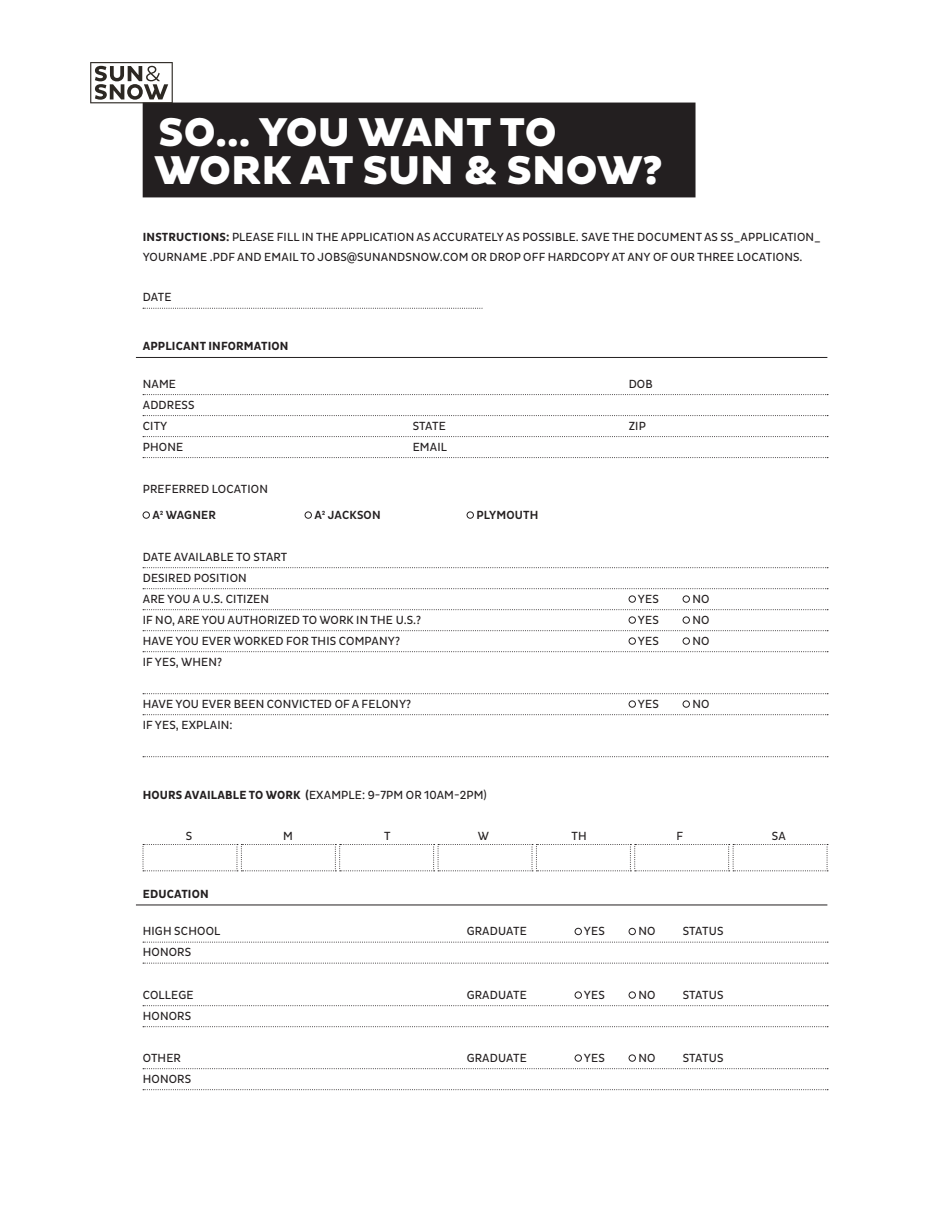
<style>
.page{position:relative;width:945px;height:1215px;background:#fff}
.page>*{position:absolute;margin:0;border:0;box-sizing:border-box;transform-origin:0 0}
.t1{font:800 40.95px/37.8px "Pluto Sans";color:#fff}
.t2{font:12px/21px "Pluto Sans Cond";letter-spacing:.015em;color:#231f20}
.t3{font:700 12px "Pluto Sans Cond";letter-spacing:.015em;color:#231f20}
.t4{font:500 12px "Pluto Sans Cond";letter-spacing:.015em;color:#231f20}
.s1{font-weight:700}
</style>
<div class="page">
<svg style="left:143px;top:308px;width:340px;height:1px"></svg>
<hr style="left:136px;top:357px;width:691px;height:1px;background:#231f20">
<svg style="left:143px;top:394px;width:685px;height:1px"></svg>
<svg style="left:143px;top:415px;width:685px;height:1px"></svg>
<svg style="left:143px;top:436px;width:685px;height:1px"></svg>
<svg style="left:143px;top:457px;width:685px;height:1px"></svg>
<svg style="left:143px;top:567px;width:685px;height:1px"></svg>
<svg style="left:143px;top:588px;width:685px;height:1px"></svg>
<svg style="left:143px;top:609px;width:685px;height:1px"></svg>
<svg style="left:143px;top:630px;width:685px;height:1px"></svg>
<svg style="left:143px;top:651px;width:685px;height:1px"></svg>
<svg style="left:143px;top:693px;width:685px;height:1px"></svg>
<svg style="left:143px;top:714px;width:685px;height:1px"></svg>
<svg style="left:143px;top:756px;width:685px;height:1px"></svg>
<hr style="left:136px;top:905px;width:691px;height:1px;background:#231f20">
<svg style="left:143px;top:942px;width:685px;height:1px"></svg>
<svg style="left:143px;top:963px;width:685px;height:1px"></svg>
<svg style="left:143px;top:1005px;width:685px;height:1px"></svg>
<svg style="left:143px;top:1026px;width:685px;height:1px"></svg>
<svg style="left:143px;top:1068px;width:685px;height:1px"></svg>
<svg style="left:143px;top:1089px;width:685px;height:1px"></svg>
<div style="left:143px;top:512px;width:7px;height:7px;border:1px solid #231f20;border-radius:50%"></div>
<div style="left:305px;top:512px;width:7px;height:7px;border:1px solid #231f20;border-radius:50%"></div>
<div style="left:467px;top:512px;width:7px;height:7px;border:1px solid #231f20;border-radius:50%"></div>
<div style="left:629px;top:596px;width:7px;height:7px;border:1px solid #231f20;border-radius:50%"></div>
<div style="left:683px;top:596px;width:7px;height:7px;border:1px solid #231f20;border-radius:50%"></div>
<div style="left:629px;top:617px;width:7px;height:7px;border:1px solid #231f20;border-radius:50%"></div>
<div style="left:683px;top:617px;width:7px;height:7px;border:1px solid #231f20;border-radius:50%"></div>
<div style="left:629px;top:638px;width:7px;height:7px;border:1px solid #231f20;border-radius:50%"></div>
<div style="left:683px;top:638px;width:7px;height:7px;border:1px solid #231f20;border-radius:50%"></div>
<div style="left:629px;top:701px;width:7px;height:7px;border:1px solid #231f20;border-radius:50%"></div>
<div style="left:683px;top:701px;width:7px;height:7px;border:1px solid #231f20;border-radius:50%"></div>
<div style="left:575px;top:928px;width:7px;height:7px;border:1px solid #231f20;border-radius:50%"></div>
<div style="left:629px;top:928px;width:7px;height:7px;border:1px solid #231f20;border-radius:50%"></div>
<div style="left:575px;top:992px;width:7px;height:7px;border:1px solid #231f20;border-radius:50%"></div>
<div style="left:629px;top:992px;width:7px;height:7px;border:1px solid #231f20;border-radius:50%"></div>
<div style="left:575px;top:1055px;width:7px;height:7px;border:1px solid #231f20;border-radius:50%"></div>
<div style="left:629px;top:1055px;width:7px;height:7px;border:1px solid #231f20;border-radius:50%"></div>
<div style="left:143px;top:103px;width:552px;height:94px;background:#231f20"></div>
<svg style="left:143px;top:844px;width:685px;height:28px"></svg>
<svg style="left:90px;top:62px;width:83px;height:41px"></svg>
<h1 class="t1" style="left:154px;top:115px;width:510px">SO… YOU WANT TO<br>WORK AT SUN &amp; SNOW?</h1>
<p class="t2" style="left:143px;top:228px;width:680px;line-height:19.5px"><span class="s1">INSTRUCTIONS:</span> PLEASE FILL IN THE APPLICATION AS ACCURATELY AS POSSIBLE. SAVE THE DOCUMENT AS SS_APPLICATION_<br>YOURNAME .PDF AND EMAIL TO JOBS@SUNANDSNOW.COM OR DROP OFF HARDCOPY AT ANY OF OUR THREE LOCATIONS.</p>
<p class="t2" style="left:143px;top:287px;width:30px">DATE</p>
<p class="t3" style="left:143px;top:339px;width:147px">APPLICANT INFORMATION</p>
<p class="t2" style="left:143px;top:373px;width:35px">NAME</p>
<p class="t2" style="left:629px;top:373px;width:26px">DOB</p>
<p class="t2" style="left:143px;top:394px;width:53px">ADDRESS<br>CITY</p>
<p class="t2" style="left:413px;top:415px;width:35px">STATE</p>
<p class="t2" style="left:629px;top:415px;width:19px">ZIP</p>
<p class="t2" style="left:143px;top:436px;width:42px">PHONE</p>
<p class="t2" style="left:413px;top:436px;width:36px">EMAIL</p>
<p class="t2" style="left:143px;top:479px;width:127px">PREFERRED LOCATION</p>
<p class="t4" style="left:152px;top:508px;width:65px">A2 WAGNER</p>
<p class="t4" style="left:314px;top:508px;width:68px">A2 JACKSON</p>
<p class="t4" style="left:476px;top:508px;width:64px">PLYMOUTH</p>
<p class="t2" style="left:143px;top:546px;width:146px">DATE AVAILABLE TO START<br>DESIRED POSITION<br>ARE YOU A U.S. CITIZEN</p>
<p class="t2" style="left:638px;top:588px;width:22px">YES</p>
<p class="t2" style="left:692px;top:588px;width:19px">NO</p>
<p class="t2" style="left:143px;top:609px;width:280px">IF NO, ARE YOU AUTHORIZED TO WORK IN THE U.S.?</p>
<p class="t2" style="left:638px;top:609px;width:22px">YES</p>
<p class="t2" style="left:692px;top:609px;width:19px">NO</p>
<p class="t2" style="left:143px;top:630px;width:259px">HAVE YOU EVER WORKED FOR THIS COMPANY?</p>
<p class="t2" style="left:638px;top:630px;width:22px">YES</p>
<p class="t2" style="left:692px;top:630px;width:19px">NO</p>
<p class="t2" style="left:143px;top:651px;width:81px">IF YES, WHEN?</p>
<p class="t2" style="left:143px;top:693px;width:270px">HAVE YOU EVER BEEN CONVICTED OF A FELONY?</p>
<p class="t2" style="left:638px;top:693px;width:22px">YES</p>
<p class="t2" style="left:692px;top:693px;width:19px">NO</p>
<p class="t2" style="left:143px;top:714px;width:91px">IF YES, EXPLAIN:</p>
<p class="t2" style="left:143px;top:784px;width:346px"><span class="s1">HOURS AVAILABLE TO WORK (</span>EXAMPLE: 9-7PM OR 10AM-2PM)</p>
<p class="t2" style="left:186px;top:825px;width:8px">S</p>
<p class="t2" style="left:283px;top:825px;width:11px">M</p>
<p class="t2" style="left:384px;top:825px;width:8px">T</p>
<p class="t2" style="left:478px;top:825px;width:13px">W</p>
<p class="t2" style="left:572px;top:825px;width:17px">TH</p>
<p class="t2" style="left:676px;top:825px;width:8px">F</p>
<p class="t2" style="left:772px;top:825px;width:15px">SA</p>
<p class="t3" style="left:143px;top:887px;width:67px">EDUCATION</p>
<p class="t2" style="left:143px;top:921px;width:79px">HIGH SCHOOL</p>
<p class="t2" style="left:467px;top:921px;width:62px">GRADUATE</p>
<p class="t2" style="left:584px;top:921px;width:22px">YES</p>
<p class="t2" style="left:638px;top:921px;width:19px">NO</p>
<p class="t2" style="left:683px;top:921px;width:42px">STATUS</p>
<p class="t2" style="left:143px;top:942px;width:50px">HONORS</p>
<p class="t2" style="left:143px;top:984px;width:52px">COLLEGE</p>
<p class="t2" style="left:467px;top:984px;width:62px">GRADUATE</p>
<p class="t2" style="left:584px;top:984px;width:22px">YES</p>
<p class="t2" style="left:638px;top:984px;width:19px">NO</p>
<p class="t2" style="left:683px;top:984px;width:42px">STATUS</p>
<p class="t2" style="left:143px;top:1005px;width:50px">HONORS</p>
<p class="t2" style="left:143px;top:1047px;width:40px">OTHER</p>
<p class="t2" style="left:467px;top:1047px;width:62px">GRADUATE</p>
<p class="t2" style="left:584px;top:1047px;width:22px">YES</p>
<p class="t2" style="left:638px;top:1047px;width:19px">NO</p>
<p class="t2" style="left:683px;top:1047px;width:42px">STATUS</p>
<p class="t2" style="left:143px;top:1068px;width:50px">HONORS</p>
</div>
